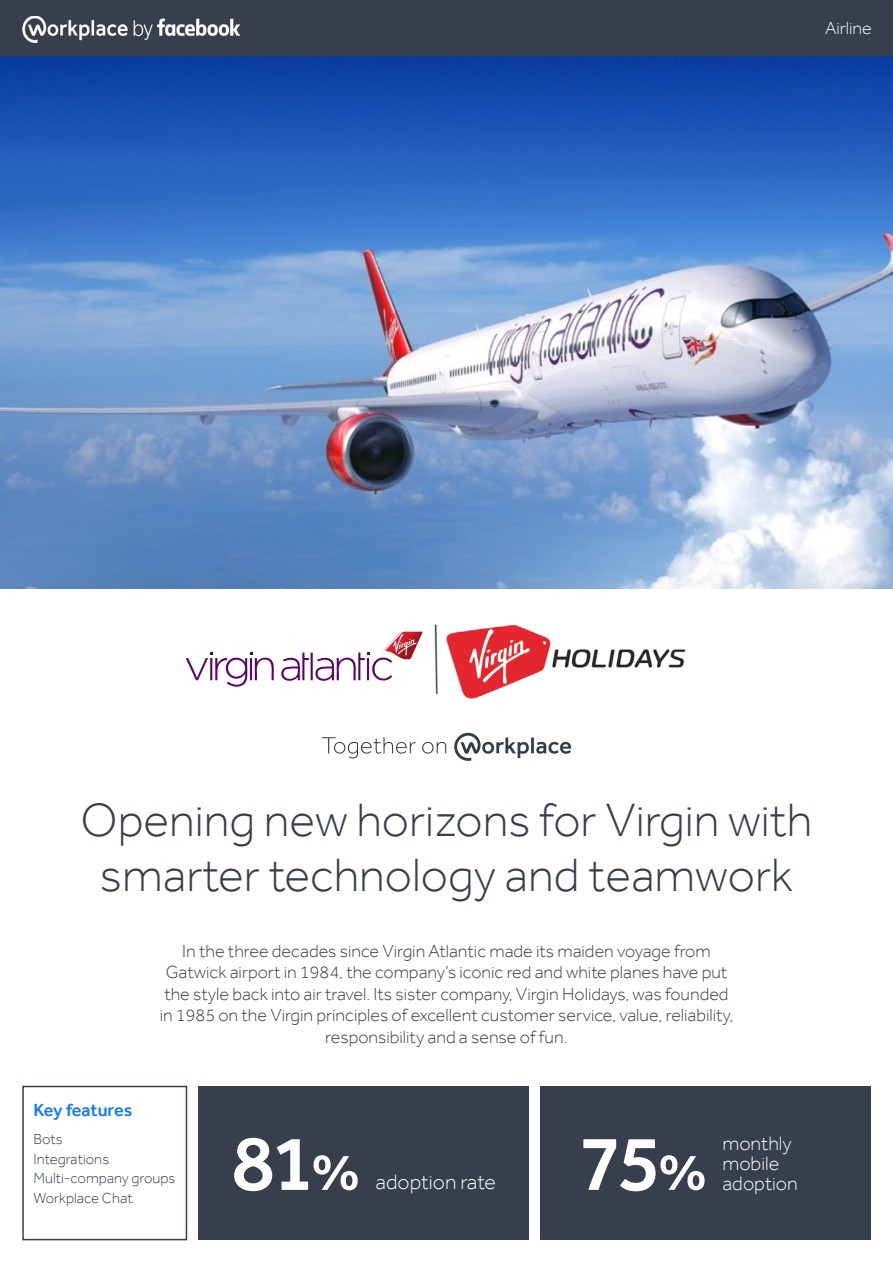
<style>
.page{position:relative;width:893px;height:1263px;background:#fff}
.page>*{position:absolute;margin:0;border:0;box-sizing:border-box;transform-origin:0 0}
.t1{font:500 80.4px "Effra";color:#fff}
.t2{font:300 48px/54.4px "Effra";color:#373e4c;text-align:center}
.t3{font:300 21.45px "Effra";color:#fff}
.t4{font:300 19.95px/20px "Effra";color:#fff}
.t5{font:300 18px/21.6px "Effra";color:#373e4c;text-align:center}
.t6{font:500 18px "Effra";letter-spacing:-.01em;color:#1479fb}
.t7{font:300 18px "Effra";color:#fff}
.t8{font:300 15px/19.5px "Effra";color:#373e4c}
.s1{font-size:53.55px}
</style>
<div class="page">
<div style="left:0;top:0;width:893px;height:56px;background:#373e4c"></div>
<div style="left:198px;top:1086px;width:331px;height:153px;background:#373e4c"></div>
<div style="left:540px;top:1086px;width:330px;height:153px;background:#373e4c"></div>
<img style="left:0;top:56px;width:893px;height:532px">
<img style="left:434px;top:624px;width:252px;height:75px">
<svg style="left:186px;top:652px;width:88px;height:35px"></svg>
<svg style="left:281px;top:632px;width:136px;height:49px"></svg>
<img style="left:23px;top:16px;width:216px;height:26px">
<svg style="left:454px;top:733px;width:117px;height:28px"></svg>
<svg style="left:322px;top:737px;width:124px;height:17px"></svg>
<div style="left:22px;top:1086px;width:165px;height:154px;border:2px solid #373e4c"></div>
<p class="t7" style="left:825px;top:17px;width:48px">Airline</p>
<h2 class="t2" style="left:81px;top:792px;width:733px">Opening new horizons for Virgin with smarter technology and teamwork</h2>
<p class="t5" style="left:160px;top:940px;width:575px">In the three decades since Virgin Atlantic made its maiden voyage from Gatwick airport in 1984, the company’s iconic red and white planes have put the style back into air travel. Its sister company, Virgin Holidays, was founded in 1985 on the Virgin principles of excellent customer service, value, reliability, responsibility and a sense of fun.</p>
<p class="t6" style="left:33px;top:1099px;width:101px">Key features</p>
<p class="t8" style="left:33px;top:1129px;width:144px">Bots<br>Integrations<br>Multi-company groups<br>Workplace Chat</p>
<h1 class="t1" style="left:231px;top:1115px;width:131px">81<span class="s1">%</span></h1>
<p class="t3" style="left:376px;top:1169px;width:122px">adoption rate</p>
<h1 class="t1" style="left:578px;top:1115px;width:131px">75<span class="s1">%</span></h1>
<p class="t4" style="left:722px;top:1133px;width:71px">monthly mobile</p>
<p class="t4" style="left:722px;top:1173px;width:77px">adoption</p>
</div>
